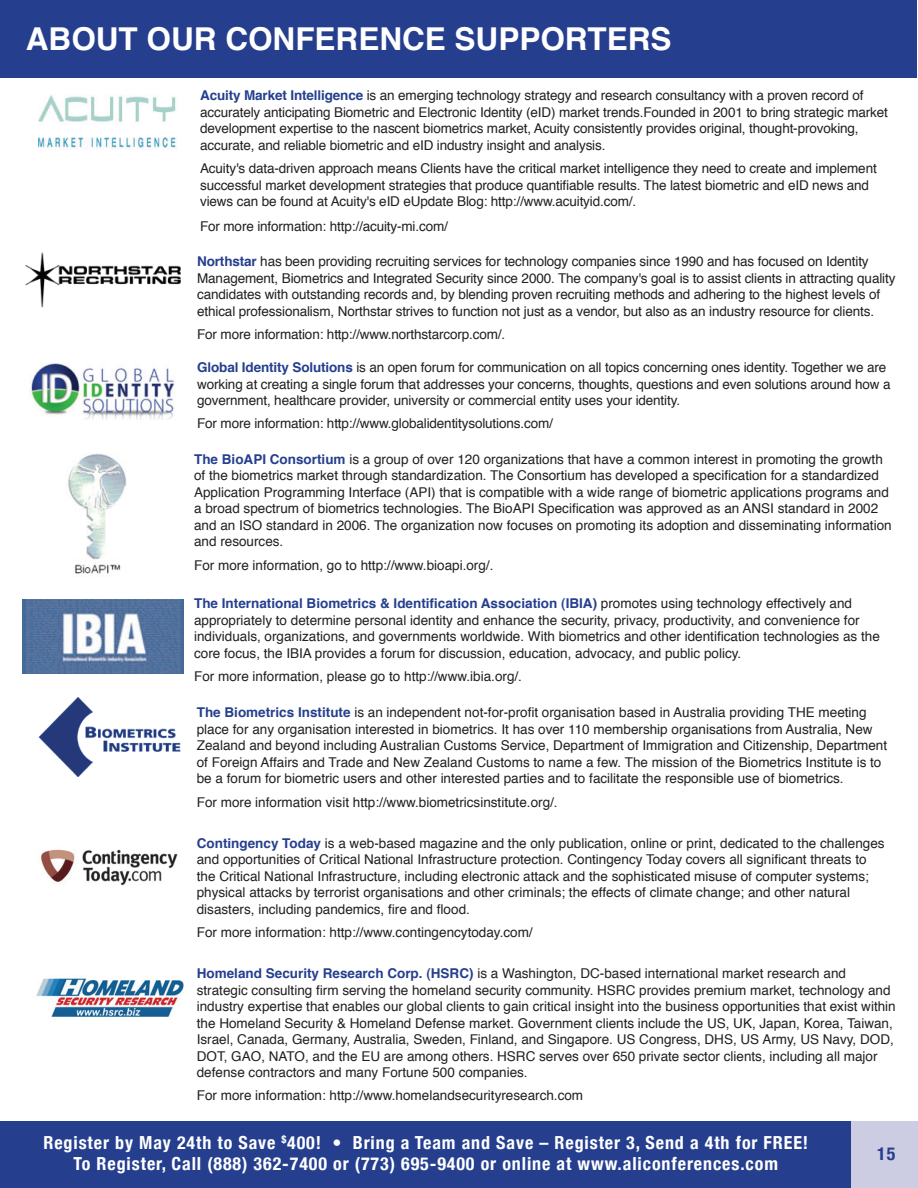
<style>
.page{position:relative;width:918px;height:1188px;background:#fff}
.page>*{position:absolute;margin:0;border:0;box-sizing:border-box;transform-origin:0 0}
.t1{font:700 31.5px "Helvetica";color:#fff}
.t2{font:700 condensed 18px/21.6px "Helvetica Neue";letter-spacing:.05em;color:#fff;text-align:center}
.t3{font:700 condensed 18px "Helvetica Neue";color:#253f8e}
.t4{font:13.5px/16.5px "Helvetica";color:#231f20}
.s1{font-weight:700;color:#253f8e}
</style>
<div class="page">
<div style="left:0;top:1122px;width:852px;height:66px;background:#253f8e"></div>
<div style="left:852px;top:1122px;width:66px;height:66px;background:#cccce2"></div>
<div style="left:0;top:0;width:917px;height:77px;background:#253f8e"></div>
<img style="left:38px;top:95px;width:139px;height:55px">
<img style="left:25px;top:252px;width:156px;height:55px">
<img style="left:31px;top:363px;width:144px;height:57px">
<img style="left:22px;top:600px;width:162px;height:74px">
<img style="left:68px;top:454px;width:59px;height:120px">
<img style="left:38px;top:698px;width:142px;height:79px">
<img style="left:40px;top:849px;width:138px;height:37px">
<img style="left:36px;top:978px;width:148px;height:39px">
<h1 class="t1" style="left:26px;top:13px;width:647px">ABOUT OUR CONFERENCE SUPPORTERS</h1>
<p class="t4" style="left:200px;top:88px;width:689px"><span class="s1">Acuity Market Intelligence</span> is an emerging technology strategy and research consultancy with a proven record of accurately anticipating Biometric and Electronic Identity (eID) market trends.Founded in 2001 to bring strategic market development expertise to the nascent biometrics market, Acuity consistently provides original, thought-provoking, accurate, and reliable biometric and eID industry insight and analysis.</p>
<p class="t4" style="left:200px;top:161px;width:678px">Acuity's data-driven approach means Clients have the critical market intelligence they need to create and implement successful market development strategies that produce quantifiable results. The latest biometric and eID news and views can be found at Acuity's eID eUpdate Blog: http://www.acuityid.com/.</p>
<p class="t4" style="left:200px;top:218px;width:249px">For more information: http://acuity-mi.com/</p>
<p class="t4" style="left:197px;top:254px;width:700px"><span class="s1">Northstar</span> has been providing recruiting services for technology companies since 1990 and has focused on Identity Management, Biometrics and Integrated Security since 2000. The company's goal is to assist clients in attracting quality candidates with outstanding records and, by blending proven recruiting methods and adhering to the highest levels of ethical professionalism, Northstar strives to function not just as a vendor, but also as an industry resource for clients.</p>
<p class="t4" style="left:197px;top:326px;width:310px">For more information: http://www.northstarcorp.com/.</p>
<p class="t4" style="left:197px;top:360px;width:695px"><span class="s1">Global Identity Solutions</span> is an open forum for communication on all topics concerning ones identity. Together we are working at creating a single forum that addresses your concerns, thoughts, questions and even solutions around how a government, healthcare provider, university or commercial entity uses your identity.</p>
<p class="t4" style="left:197px;top:416px;width:357px">For more information: http://www.globalidentitysolutions.com/</p>
<p class="t4" style="left:194px;top:451px;width:699px"><span class="s1">The BioAPI Consortium</span> is a group of over 120 organizations that have a common interest in promoting the growth of the biometrics market through standardization. The Consortium has developed a specification for a standardized Application Programming Interface (API) that is compatible with a wide range of biometric applications programs and a broad spectrum of biometrics technologies. The BioAPI Specification was approved as an ANSI standard in 2002 and an ISO standard in 2006. The organization now focuses on promoting its adoption and disseminating information and resources.</p>
<p class="t4" style="left:194px;top:557px;width:301px">For more information, go to http://www.bioapi.org/.</p>
<p class="t4" style="left:194px;top:595px;width:687px"><span class="s1">The International Biometrics &amp; Identification Association (IBIA)</span> promotes using technology effectively and appropriately to determine personal identity and enhance the security, privacy, productivity, and convenience for individuals, organizations, and governments worldwide. With biometrics and other identification technologies as the core focus, the IBIA provides a forum for discussion, education, advocacy, and public policy.</p>
<p class="t4" style="left:194px;top:668px;width:329px">For more information, please go to http://www.ibia.org/.</p>
<p class="t4" style="left:197px;top:705px;width:692px"><span class="s1">The Biometrics Institute</span> is an independent not-for-profit organisation based in Australia providing THE meeting place for any organisation interested in biometrics. It has over 110 membership organisations from Australia, New Zealand and beyond including Australian Customs Service, Department of Immigration and Citizenship, Department of Foreign Affairs and Trade and New Zealand Customs to name a few. The mission of the Biometrics Institute is to be a forum for biometric users and other interested parties and to facilitate the responsible use of biometrics.</p>
<p class="t4" style="left:197px;top:794px;width:362px">For more information visit http://www.biometricsinstitute.org/.</p>
<p class="t4" style="left:197px;top:835px;width:689px"><span class="s1">Contingency Today</span> is a web-based magazine and the only publication, online or print, dedicated to the challenges and opportunities of Critical National Infrastructure protection. Contingency Today covers all significant threats to the Critical National Infrastructure, including electronic attack and the sophisticated misuse of computer systems; physical attacks by terrorist organisations and other criminals; the effects of climate change; and other natural disasters, including pandemics, fire and flood.</p>
<p class="t4" style="left:197px;top:924px;width:337px">For more information: http://www.contingencytoday.com/</p>
<p class="t4" style="left:197px;top:966px;width:700px"><span class="s1">Homeland Security Research Corp. (HSRC)</span> is a Washington, DC-based international market research and strategic consulting firm serving the homeland security community. HSRC provides premium market, technology and industry expertise that enables our global clients to gain critical insight into the business opportunities that exist within the Homeland Security &amp; Homeland Defense market. Government clients include the US, UK, Japan, Korea, Taiwan, Israel, Canada, Germany, Australia, Sweden, Finland, and Singapore. US Congress, DHS, US Army, US Navy, DOD, DOT, GAO, NATO, and the EU are among others. HSRC serves over 650 private sector clients, including all major defense contractors and many Fortune 500 companies.</p>
<p class="t4" style="left:197px;top:1088px;width:388px">For more information: http://www.homelandsecurityresearch.com</p>
<h2 class="t2" style="left:43px;top:1131px;width:766px">Register by May 24th to Save <sup>$</sup>400! • Bring a Team and Save – Register 3, Send a 4th for FREE!<br>To Register, Call (888) 362-7400 or (773) 695-9400 or online at www.aliconferences.com</h2>
<h2 class="t3" style="left:877px;top:1142px;width:20px">15</h2>
</div>
